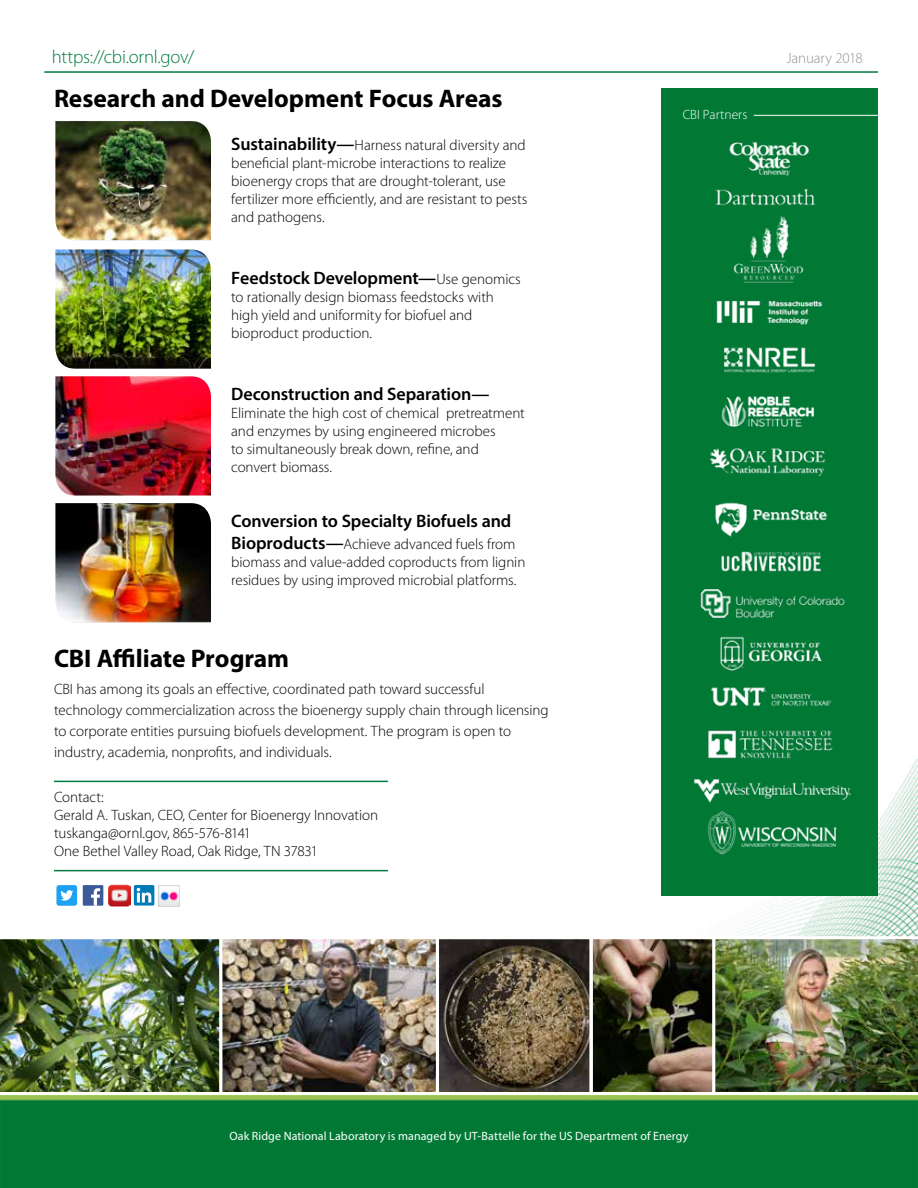
<style>
.page{position:relative;width:918px;height:1188px;background:#fff}
.page>*{position:absolute;margin:0;border:0;box-sizing:border-box;transform-origin:0 0}
.t1{font:700 25.5px "Myriad Pro";letter-spacing:-.005em;color:#000}
.t2{font:300 18.75px "Myriad Pro";letter-spacing:-.01em;color:#007c42}
.t3{font:600 18px "Myriad Pro";letter-spacing:-.005em;color:#000}
.t4{font:300 15px/18px "Myriad Pro";letter-spacing:-.005em;color:#000}
.t5{font:300 15px "Myriad Pro";letter-spacing:-.01em;color:#939598}
.t6{font:300 13.5px "Myriad Pro";color:#fff}
.t7{font:12px "Myriad Pro";letter-spacing:.01em;color:#fff}
.s1{font-weight:600;font-size:18px}
.s2{font-weight:300;font-size:15px}
</style>
<div class="page">
<img style="left:0;top:756px;width:918px;height:432px">
<div style="left:662px;top:88px;width:216px;height:807px;background:#017935"></div>
<img style="left:709px;top:142px;width:116px;height:335px">
<img style="left:694px;top:502px;width:157px;height:353px">
<hr style="left:754px;top:115px;width:148px;height:1px;background:#fff">
<hr style="left:44px;top:71px;width:834px;height:2px;background:#007940">
<img style="left:440px;top:940px;width:148px;height:151px">
<div style="left:436px;top:936px;width:156px;height:159px;border:3px solid #fff"></div>
<img style="left:0;top:936px;width:219px;height:159px">
<img style="left:223px;top:940px;width:212px;height:151px">
<div style="left:219px;top:936px;width:220px;height:159px;border:3px solid #fff"></div>
<img style="left:594px;top:940px;width:118px;height:151px">
<div style="left:590px;top:936px;width:126px;height:159px;border:3px solid #fff"></div>
<img style="left:712px;top:936px;width:206px;height:159px">
<div style="left:56px;top:885px;width:21px;height:21px;background:#1da1f2;border-radius:3px"></div>
<svg style="left:60px;top:890px;width:13px;height:11px"></svg>
<div style="left:83px;top:885px;width:20px;height:21px;background:#3c5a99"></div>
<svg style="left:91px;top:888px;width:9px;height:18px"></svg>
<img style="left:108px;top:884px;width:23px;height:22px">
<svg style="left:134px;top:885px;width:20px;height:21px"></svg>
<svg style="left:137px;top:888px;width:14px;height:15px"></svg>
<img style="left:158px;top:885px;width:21px;height:21px">
<hr style="left:54px;top:781px;width:334px;height:1px;background:#007940">
<hr style="left:54px;top:870px;width:334px;height:1px;background:#007940">
<img style="left:55px;top:121px;width:156px;height:119px">
<img style="left:55px;top:249px;width:156px;height:120px">
<img style="left:55px;top:376px;width:156px;height:120px">
<img style="left:55px;top:503px;width:156px;height:119px">
<p class="t2" style="left:52px;top:46px;width:144px">https://cbi.ornl.gov/</p>
<h1 class="t1" style="left:54px;top:82px;width:450px">Research and Development Focus Areas</h1>
<p class="t4" style="left:231px;top:136px;width:298px"><span class="s1">Sustainability—</span>Harness natural diversity and beneficial plant-microbe interactions to realize bioenergy crops that are drought-tolerant, use fertilizer more efficiently, and are resistant to pests and pathogens.</p>
<p class="t3" style="left:231px;top:266px;width:291px">Feedstock Development—<span class="s2">Use genomics</span></p>
<p class="t4" style="left:231px;top:288px;width:264px">to rationally design biomass feedstocks with high yield and uniformity for biofuel and bioproduct production.</p>
<p class="t3" style="left:231px;top:382px;width:260px">Deconstruction and Separation—</p>
<p class="t4" style="left:231px;top:404px;width:295px">Eliminate the high cost of chemical pretreatment and enzymes by using engineered microbes<br>to simultaneously break down, refine, and convert biomass.</p>
<p class="t3" style="left:231px;top:510px;width:282px">Conversion to Specialty Biofuels and</p>
<p class="t4" style="left:231px;top:535px;width:296px"><span class="s1">Bioproducts—</span>Achieve advanced fuels from biomass and value-added coproducts from lignin residues by using improved microbial platforms.</p>
<h1 class="t1" style="left:54px;top:641px;width:237px">CBI Affiliate Program</h1>
<p class="t4" style="left:54px;top:679px;width:496px;line-height:21px">CBI has among its goals an effective, coordinated path toward successful technology commercialization across the bioenergy supply chain through licensing to corporate entities pursuing biofuels development. The program is open to industry, academia, nonprofits, and individuals.</p>
<p class="t4" style="left:54px;top:789px;width:326px">Contact:<br>Gerald A. Tuskan, CEO, Center for Bioenergy Innovation tuskanga@ornl.gov, 865-576-8141<br>One Bethel Valley Road, Oak Ridge, TN 37831</p>
<p class="t6" style="left:683px;top:107px;width:66px">CBI Partners</p>
<p class="t5" style="left:786px;top:50px;width:78px">January 2018</p>
<p class="t7" style="left:229px;top:1128px;width:461px">Oak Ridge National Laboratory is managed by UT-Battelle for the US Department of Energy</p>
</div>
